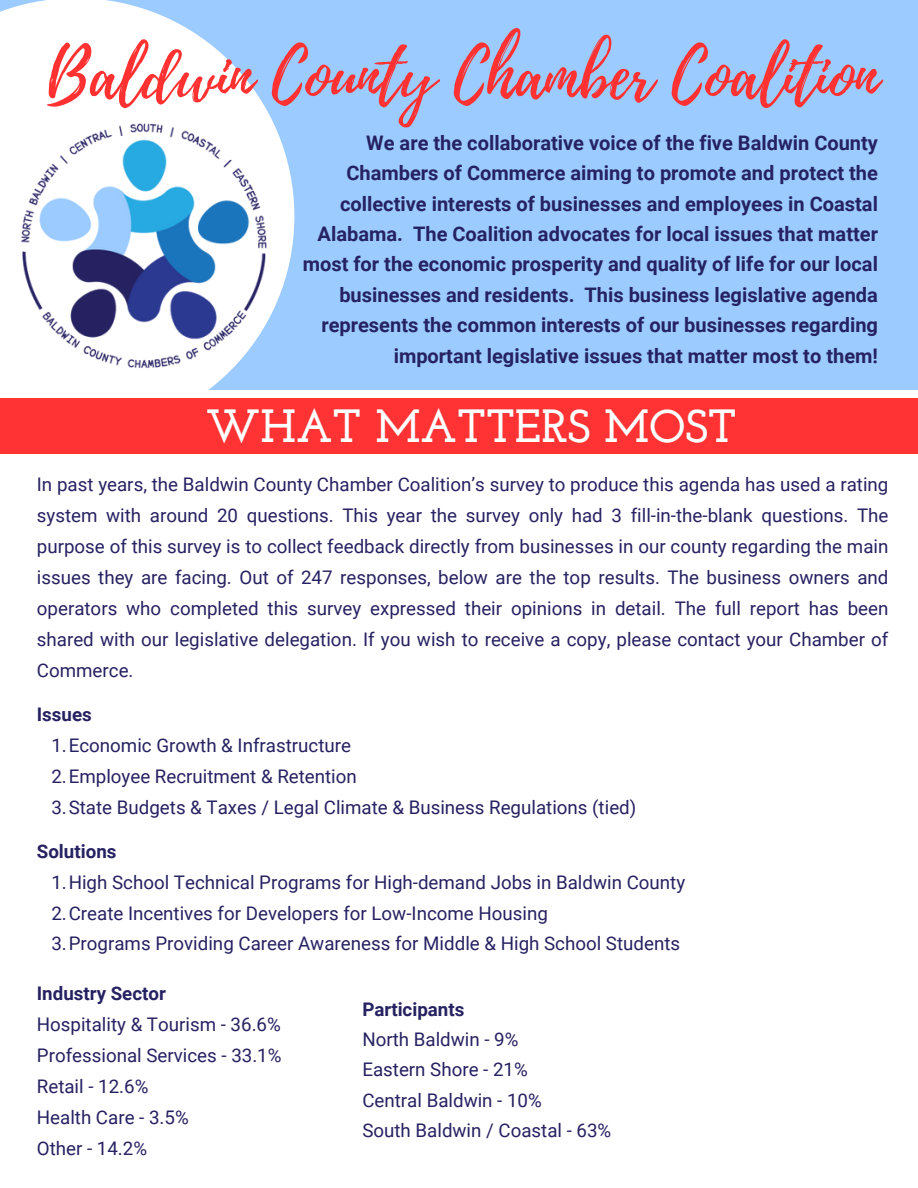
<style>
.page{position:relative;width:918px;height:1188px;background:#fff}
.page>*{position:absolute;margin:0;border:0;box-sizing:border-box;transform-origin:0 0}
.t1{font:66.75px "Playlist Script";color:#ff3131}
.t2{font:700 46.35px "Josefin Slab";color:#fff}
.t3{font:700 20.1px/30.3px "Roboto";color:#262262;text-align:right}
.t4{font:18.75px/30.9px "Roboto";color:#262262;text-align:justify}
.t5{font:700 18.75px "Roboto";color:#262262}
</style>
<div class="page">
<div style="left:0;top:0;width:918px;height:390px;background:#9bcbff"></div>
<svg style="left:0;top:0;width:248px;height:82px;fill:#fff"></svg>
<img style="left:0;top:82px;width:313px;height:317px">
<div style="left:0;top:399px;width:918px;height:55px;background:#ff3131"></div>
<p class="t1" style="left:47px;top:28px;width:833px">Baldwin County Chamber Coalition</p>
<h3 class="t3" style="left:303px;top:128px;width:577px">We are the collaborative voice of the five Baldwin County Chambers of Commerce aiming to promote and protect the collective interests of businesses and employees in Coastal Alabama. The Coalition advocates for local issues that matter most for the economic prosperity and quality of life for our local businesses and residents. This business legislative agenda represents the common interests of our businesses regarding important legislative issues that matter most to them!</h3>
<h2 class="t2" style="left:206px;top:407px;width:532px">WHAT MATTERS MOST</h2>
<p class="t4" style="left:37px;top:469px;width:853px">In past years, the Baldwin County Chamber Coalition’s survey to produce this agenda has used a rating system with around 20 questions. This year the survey only had 3 fill-in-the-blank questions. The purpose of this survey is to collect feedback directly from businesses in our county regarding the main issues they are facing. Out of 247 responses, below are the top results. The business owners and operators who completed this survey expressed their opinions in detail. The full report has been shared with our legislative delegation. If you wish to receive a copy, please contact your Chamber of Commerce.</p>
<h3 class="t5" style="left:37px;top:703px;width:56px">Issues</h3>
<p class="t4" style="left:51px;top:730px;width:301px">1.Economic Growth &amp; Infrastructure</p>
<p class="t4" style="left:51px;top:761px;width:307px">2.Employee Recruitment &amp; Retention</p>
<p class="t4" style="left:51px;top:792px;width:586px">3.State Budgets &amp; Taxes / Legal Climate &amp; Business Regulations (tied)</p>
<h3 class="t5" style="left:37px;top:840px;width:81px">Solutions</h3>
<p class="t4" style="left:51px;top:867px;width:635px">1.High School Technical Programs for High-demand Jobs in Baldwin County</p>
<p class="t4" style="left:51px;top:898px;width:498px">2.Create Incentives for Developers for Low-Income Housing</p>
<p class="t4" style="left:51px;top:929px;width:630px">3.Programs Providing Career Awareness for Middle &amp; High School Students</p>
<p class="t5" style="left:37px;top:983px;width:131px">Industry Sector</p>
<p class="t4" style="left:37px;top:1009px;width:246px">Hospitality &amp; Tourism - 36.6%</p>
<p class="t4" style="left:37px;top:1040px;width:246px">Professional Services - 33.1%</p>
<p class="t4" style="left:37px;top:1071px;width:113px">Retail - 12.6%</p>
<p class="t4" style="left:37px;top:1102px;width:153px">Health Care - 3.5%</p>
<p class="t4" style="left:37px;top:1133px;width:112px">Other - 14.2%</p>
<p class="t5" style="left:362px;top:998px;width:104px">Participants</p>
<p class="t4" style="left:362px;top:1024px;width:158px">North Baldwin - 9%</p>
<p class="t4" style="left:362px;top:1055px;width:167px">Eastern Shore - 21%</p>
<p class="t4" style="left:362px;top:1085px;width:181px">Central Baldwin - 10%</p>
<p class="t4" style="left:362px;top:1115px;width:250px">South Baldwin / Coastal - 63%</p>
</div>
